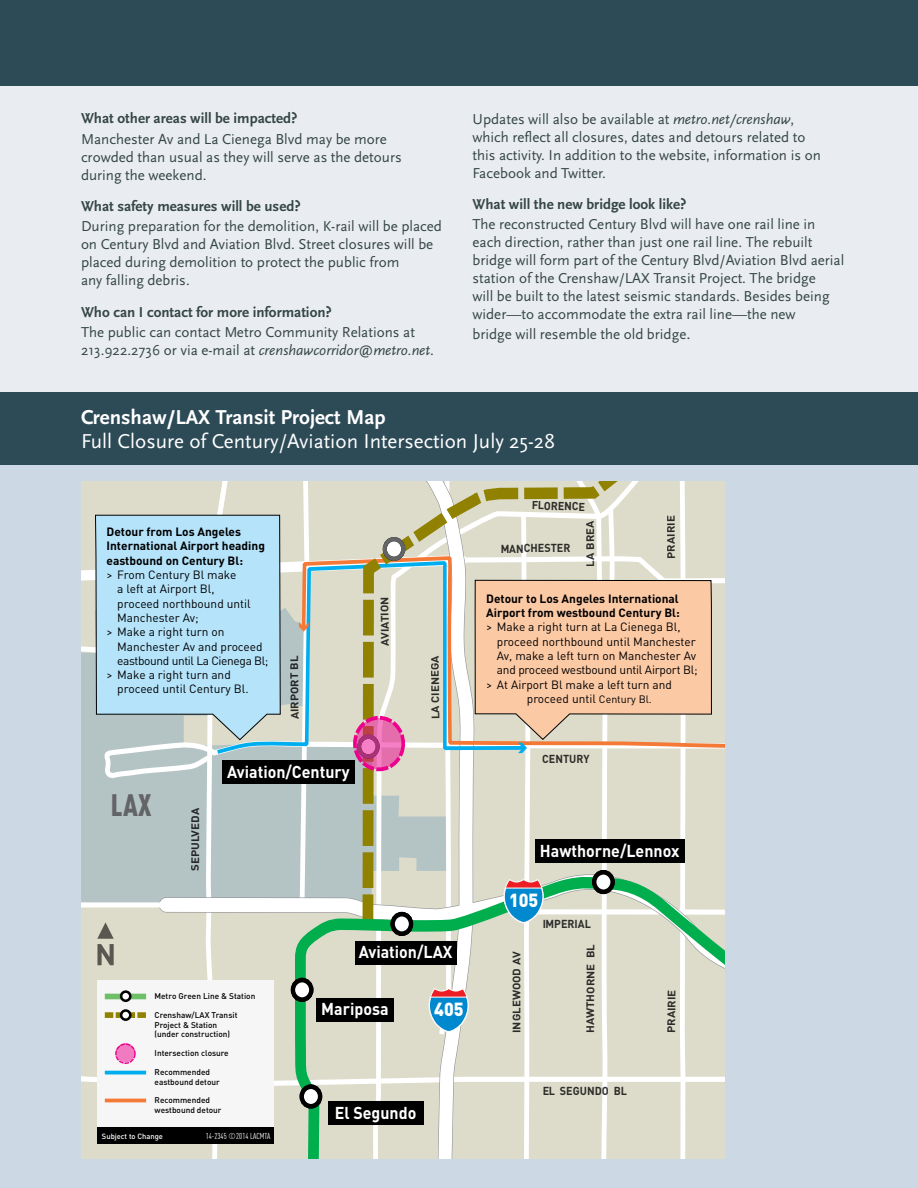
<style>
.page{position:relative;width:918px;height:1188px;background:#fff}
.page>*{position:absolute;margin:0;border:0;box-sizing:border-box;transform-origin:0 0}
.t1{font:900 30.6px "DIN Cond";color:#636466;scale:.94 1}
.t2{font:21px "Scala Sans";color:#fff}
.t3{font:700 21px "Scala Sans";color:#fff}
.t4{font:900 18.75px "DIN";color:#fff;scale:.94 1}
.t5{font:700 16.95px "DIN";color:#fff;scale:.94 1}
.t6{font:15px/18px "Scala Sans";color:#354643}
.t7{font:700 15px "Scala Sans";color:#354643}
.t8{font:11.85px "DIN";color:#000}
.t9{font:700 11.85px/14.2px "DIN";color:#000}
.t10{font:11.85px "DIN";letter-spacing:-.02em;color:#000}
.t11{font:11.85px "DIN";letter-spacing:-.03em;color:#000}
.t12{font:700 11.55px "DIN";letter-spacing:-.005em;color:#000;scale:.94 1}
.t13{font:700 10.8px "DIN";letter-spacing:-.005em;color:#000;scale:1.07 1}
.t14{font:8.55px "DIN Cond";color:#fff}
.t15{font:500 8.25px/9.4px "DIN";color:#000}
.t16{font:500 7.5px "DIN";color:#fff}
.s1{font-style:italic}
.s2{font-size:16.5px}
.s3{font-size:10.65px}
</style>
<div class="page">
<div style="left:1px;top:78px;width:917px;height:319px;background:#e9edf2"></div>
<div style="left:1px;top:397px;width:917px;height:791px;background:#ccd9e4"></div>
<div style="left:0;top:0;width:918px;height:86px;background:#2d4a57"></div>
<svg style="left:81px;top:482px;width:644px;height:676px;background:#cacec4"></svg>
<div style="left:0;top:392px;width:918px;height:73px;background:#2d4a57"></div>
<p class="t7" style="left:81px;top:110px;width:218px">What other areas will be impacted?</p>
<p class="t6" style="left:81px;top:130px;width:322px">Manchester Av and La Cienega Blvd may be more crowded than usual as they will serve as the detours during the weekend.</p>
<p class="t7" style="left:81px;top:198px;width:221px">What safety measures will be used?</p>
<p class="t6" style="left:81px;top:218px;width:363px">During preparation for the demolition, K-rail will be placed on Century Blvd and Aviation Blvd. Street closures will be placed during demolition to protect the public from<br>any falling debris.</p>
<p class="t7" style="left:81px;top:304px;width:252px">Who can I contact for more information?</p>
<p class="t6" style="left:81px;top:323px;width:355px">The public can contact Metro Community Relations at<br>213.922.2736 or via e-mail at <span class="s1">crenshawcorridor@metro.net</span>.</p>
<p class="t6" style="left:472px;top:110px;width:350px">Updates will also be available at <span class="s1">metro.net/crenshaw</span>, which reflect all closures, dates and detours related to this activity. In addition to the website, information is on Facebook and Twitter.</p>
<p class="t7" style="left:473px;top:196px;width:215px">What will the new bridge look like?</p>
<p class="t6" style="left:473px;top:216px;width:373px">The reconstructed Century Blvd will have one rail line in each direction, rather than just one rail line. The rebuilt bridge will form part of the Century Blvd/Aviation Blvd aerial station of the Crenshaw/LAX Transit Project. The bridge<br>will be built to the latest seismic standards. Besides being wider—to accommodate the extra rail line—the new</p>
<p class="t6" style="left:473px;top:325px;width:220px">bridge will resemble the old bridge<span class="s2">.</span></p>
<h2 class="t3" style="left:81px;top:406px;width:306px">Crenshaw/LAX Transit Project Map</h2>
<h2 class="t2" style="left:81px;top:430px;width:475px">Full Closure of Century/Aviation Intersection July 25-28</h2>
<p class="t9" style="left:107px;top:524px;width:160px">Detour from Los Angeles<br>International Airport heading eastbound on Century Bl:</p>
<p class="t8" style="left:107px;top:567px;width:131px">&gt; From Century Bl make</p>
<p class="t8" style="left:117px;top:582px;width:99px">a left at Airport Bl,</p>
<p class="t8" style="left:117px;top:596px;width:135px">proceed northbound until</p>
<p class="t8" style="left:117px;top:610px;width:83px">Manchester Av;</p>
<p class="t8" style="left:107px;top:625px;width:119px">&gt; Make a right turn on</p>
<p class="t8" style="left:117px;top:639px;width:147px">Manchester Av and proceed</p>
<p class="t11" style="left:117px;top:653px;width:153px">eastbound until La Cienega Bl;</p>
<p class="t8" style="left:107px;top:668px;width:126px">&gt; Make a right turn and</p>
<p class="t8" style="left:117px;top:682px;width:133px">proceed until Century Bl.</p>
<p class="t13" style="left:378px;top:646px;width:48px;rotate:-91deg">AVIATION</p>
<p class="t13" style="left:288px;top:720px;width:61px;rotate:-91deg">AIRPORT BL</p>
<p class="t13" style="left:429px;top:720px;width:61px;rotate:-91deg">LA CIENEGA</p>
<h1 class="t1" style="left:111px;top:786px;width:45px">LAX</h1>
<p class="t13" style="left:188px;top:871px;width:60px;rotate:-90deg">SEPULVEDA</p>
<p class="t5" style="left:227px;top:761px;width:132px">Aviation/Century</p>
<p class="t5" style="left:359px;top:940px;width:101px">Aviation/LAX</p>
<p class="t15" style="left:155px;top:992px;width:102px">Metro Green Line &amp; Station</p>
<p class="t15" style="left:155px;top:1010px;width:84px">Crenshaw/LAX Transit<br>Project &amp; Station (under construction)</p>
<p class="t15" style="left:155px;top:1048px;width:76px">Intersection closure</p>
<p class="t15" style="left:155px;top:1067px;width:67px">Recommended eastbound detour</p>
<p class="t15" style="left:155px;top:1095px;width:68px">Recommended westbound detour</p>
<p class="t16" style="left:102px;top:1131px;width:63px">Subject to Change</p>
<p class="t14" style="left:206px;top:1131px;width:66px">14-2345 ©2014 LACMTA</p>
<p class="t5" style="left:321px;top:998px;width:73px">Mariposa</p>
<p class="t4" style="left:434px;top:997px;width:33px">405</p>
<p class="t5" style="left:335px;top:1101px;width:88px">El Segundo</p>
<p class="t12" style="left:532px;top:497px;width:59px;rotate:2deg">FLORENCE</p>
<p class="t12" style="left:501px;top:541px;width:76px">MANCHESTER</p>
<p class="t13" style="left:584px;top:567px;width:44px;rotate:-91deg">LA BREA</p>
<p class="t13" style="left:664px;top:559px;width:42px;rotate:-91deg">PRAIRIE</p>
<p class="t9" style="left:486px;top:591px;width:195px">Detour to Los Angeles International<br>Airport from westbound Century Bl:</p>
<p class="t8" style="left:486px;top:620px;width:196px">&gt; Make a right turn at La Cienega Bl,</p>
<p class="t8" style="left:497px;top:634px;width:200px">proceed northbound until Manchester</p>
<p class="t8" style="left:497px;top:648px;width:201px">Av, make a left turn on Manchester Av</p>
<p class="t10" style="left:497px;top:663px;width:202px">and proceed westbound until Airport Bl;</p>
<p class="t8" style="left:486px;top:677px;width:187px">&gt; At Airport Bl make a left turn and</p>
<p class="t8" style="left:527px;top:691px;width:126px">proceed until <span class="s3">Century Bl.</span></p>
<p class="t12" style="left:542px;top:751px;width:52px">CENTURY</p>
<p class="t5" style="left:540px;top:840px;width:150px">Hawthorne/Lennox</p>
<p class="t4" style="left:509px;top:888px;width:33px">105</p>
<p class="t12" style="left:542px;top:916px;width:53px">IMPERIAL</p>
<p class="t13" style="left:510px;top:1033px;width:78px;rotate:-90deg">INGLEWOOD AV</p>
<p class="t13" style="left:583px;top:1033px;width:85px;rotate:-90deg">HAWTHORNE BL</p>
<p class="t12" style="left:542px;top:1083px;width:92px">EL SEGUNDO BL</p>
<p class="t13" style="left:664px;top:1033px;width:42px;rotate:-90deg">PRAIRIE</p>
</div>
